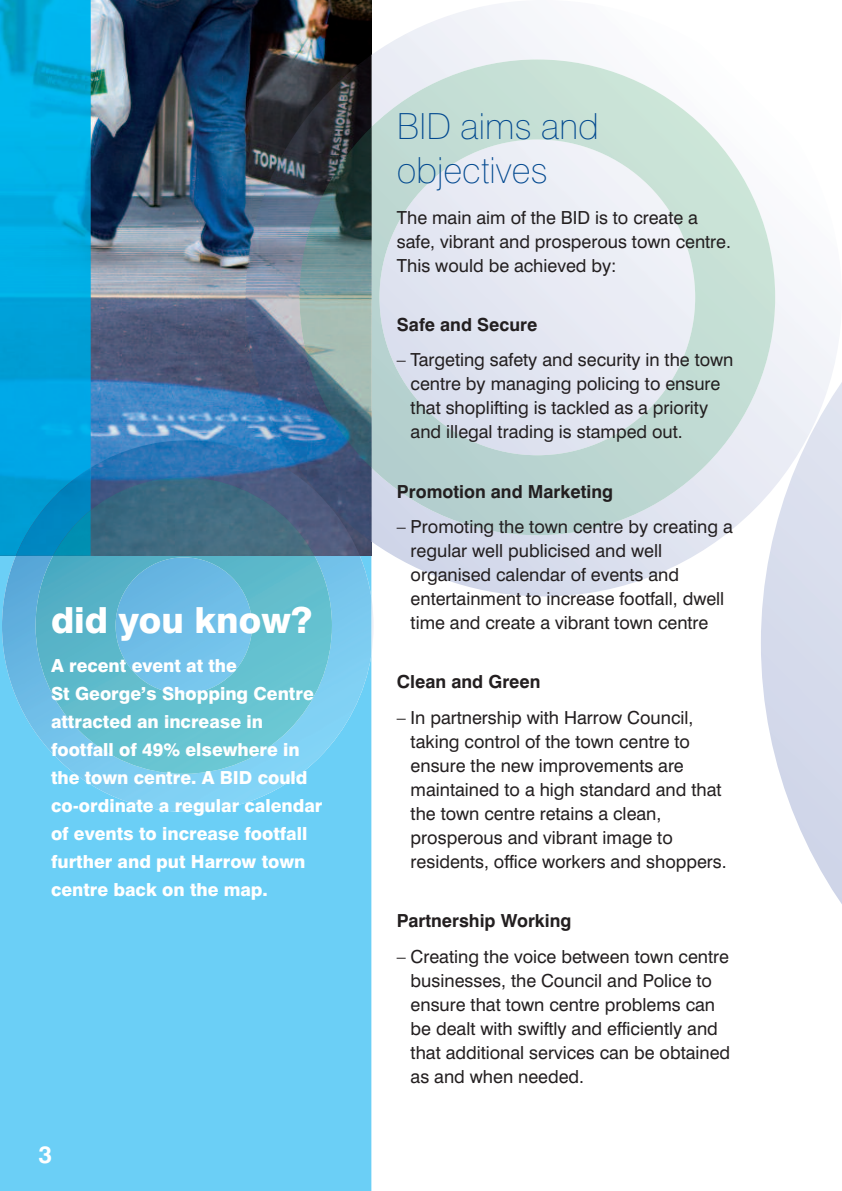
<style>
.page{position:relative;width:842px;height:1191px;background:#fff}
.page>*{position:absolute;margin:0;border:0;box-sizing:border-box;transform-origin:0 0}
.t1{font:100 36px/43.2px "Swiss 721 BT";color:#01488f}
.t2{font:800 36px "Swiss 721 BT";color:#fff}
.t3{font:700 24px "Swiss 721 BT";color:#fff}
.t4{font:18px/24px "Swiss 721 BT";color:#231f20}
.t5{font:800 18px/28px "Swiss 721 BT";color:#fff}
.t6{font:700 18px "Swiss 721 BT";color:#231f20}
</style>
<div class="page">
<div style="left:0;top:556px;width:371px;height:635px;background:#6bcff6"></div>
<img style="left:91px;top:0;width:280px;height:556px">
<img style="left:0;top:0;width:91px;height:556px">
<img style="left:371px;top:597px;width:3px;height:58px">
<img style="left:2px;top:556px;width:369px;height:256px">
<img style="left:91px;top:440px;width:269px;height:116px">
<img style="left:16px;top:468px;width:75px;height:88px">
<img style="left:36px;top:556px;width:296px;height:218px">
<img style="left:91px;top:477px;width:223px;height:79px">
<img style="left:53px;top:510px;width:38px;height:46px">
<img style="left:371px;top:0;width:468px;height:596px">
<img style="left:246px;top:55px;width:125px;height:486px">
<img style="left:371px;top:59px;width:404px;height:476px">
<img style="left:299px;top:127px;width:72px;height:341px">
<img style="left:761px;top:380px;width:81px;height:524px">
<h1 class="t2" style="left:51px;top:607px;width:263px">did you know?</h1>
<p class="t5" style="left:51px;top:653px;width:273px">A recent event at the<br>St George’s Shopping Centre attracted an increase in footfall of 49% elsewhere in the town centre. A BID could co-ordinate a regular calendar of events to increase footfall further and put Harrow town centre back on the map.</p>
<h2 class="t3" style="left:39px;top:1145px;width:15px">3</h2>
<h1 class="t1" style="left:397px;top:108px;width:203px">BID aims and objectives</h1>
<p class="t4" style="left:397px;top:207px;width:336px">The main aim of the BID is to create a safe, vibrant and prosperous town centre.<br>This would be achieved by:</p>
<p class="t6" style="left:397px;top:318px;width:142px">Safe and Secure</p>
<p class="t4" style="left:411px;top:350px;width:324px;text-indent:-14px">– Targeting safety and security in the town centre by managing policing to ensure that shoplifting is tackled as a priority and illegal trading is stamped out.</p>
<p class="t6" style="left:397px;top:485px;width:218px">Promotion and Marketing</p>
<p class="t4" style="left:411px;top:516px;width:324px;text-indent:-14px">– Promoting the town centre by creating a regular well publicised and well organised calendar of events and entertainment to increase footfall, dwell time and create a vibrant town centre</p>
<p class="t6" style="left:397px;top:675px;width:145px">Clean and Green</p>
<p class="t4" style="left:411px;top:707px;width:318px;text-indent:-14px">– In partnership with Harrow Council, taking control of the town centre to ensure the new improvements are maintained to a high standard and that the town centre retains a clean, prosperous and vibrant image to residents, office workers and shoppers.</p>
<p class="t6" style="left:397px;top:914px;width:176px">Partnership Working</p>
<p class="t4" style="left:411px;top:946px;width:321px;text-indent:-14px">– Creating the voice between town centre businesses, the Council and Police to ensure that town centre problems can be dealt with swiftly and efficiently and that additional services can be obtained as and when needed.</p>
</div>
